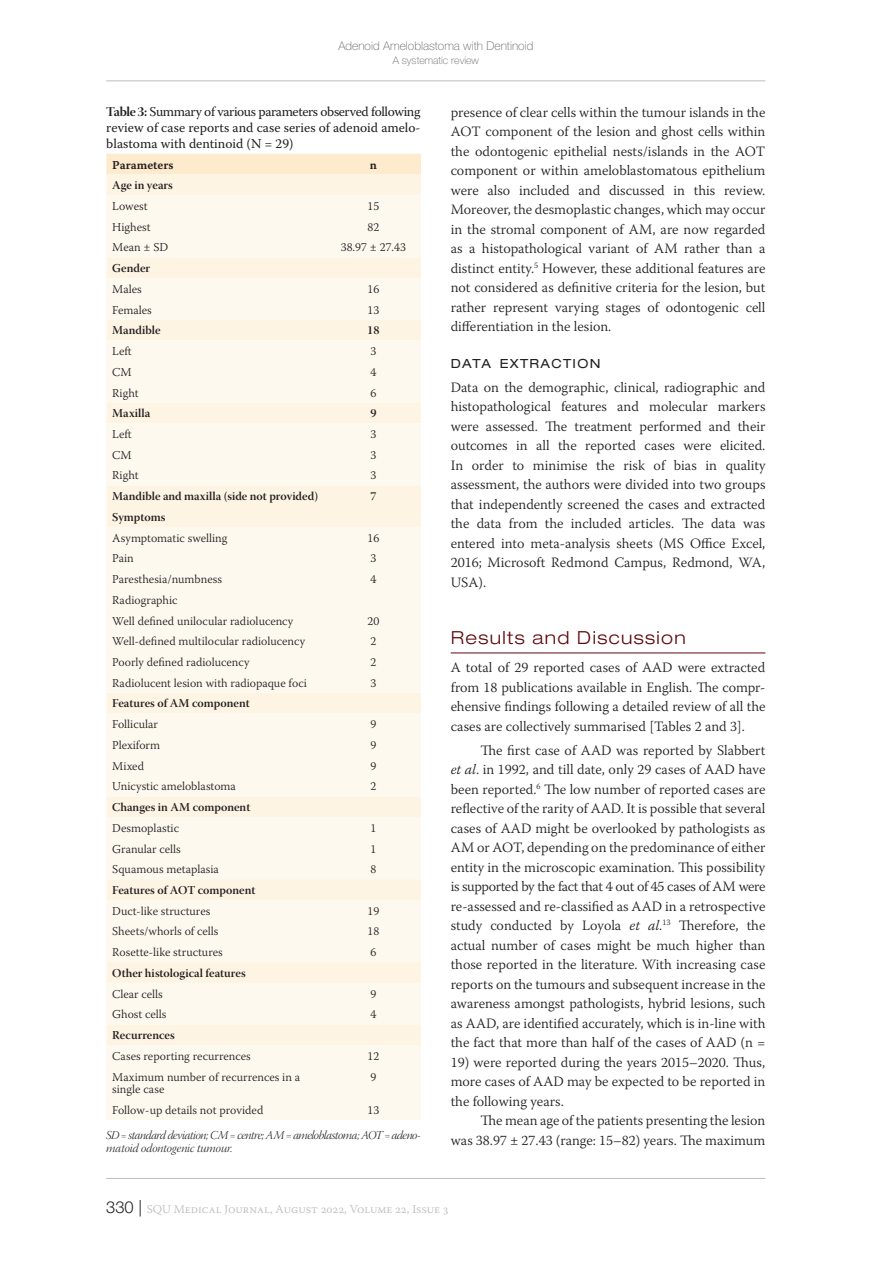
<style>
.page{position:relative;width:893px;height:1263px;background:#fff}
.page>*{position:absolute;margin:0;border:0;box-sizing:border-box;transform-origin:0 0}
.t1{font:300 expanded 18px "Helvetica Neue LT Pro";letter-spacing:.075em;color:#60080e}
.t2{font:300 14.25px/19.5px "Warnock Pro";color:#231f20;text-align:justify}
.t3{font:13.5px/15.8px "Warnock Pro";color:#231f20;text-align:justify}
.t4{font:expanded 12.6px "Helvetica Neue LT Pro";letter-spacing:.105em;color:#231f20}
.t5{font:300 12px/20.7px "Warnock Pro";color:#231f20}
.t6{font:12px "Warnock Pro Semibold Subh";color:#231f20}
.t7{font:12px/12.8px "Warnock Pro Light It Disp";letter-spacing:-.03em;color:#231f20}
.t8{font:300 12px "Warnock Pro";color:#bcbdc0}
.t9{font:100 12px "Helvetica Neue LT Pro";color:#636366}
.t10{font:12px "Warnock Pro Semibold Capt";color:#231f20}
.t11{font:100 10.5px "Helvetica Neue LT Pro";color:#636366}
.s1{font-family:"Warnock Pro Bold Disp"}
.s2{font-style:italic}
.s3{font-family:"Helvetica Neue LT Pro";font-size:16.5px;color:#231f20}
</style>
<div class="page">
<hr style="left:106px;top:81px;width:659px;height:1px;background:#bcbdc0">
<hr style="left:106px;top:1178px;width:659px;height:1px;background:#bcbdc0">
<hr style="left:451px;top:653px;width:314px;height:1px;background:#60080e">
<div style="left:106px;top:154px;width:315px;height:20px;background:#feeacc"></div>
<div style="left:106px;top:174px;width:315px;height:21px;background:#fef4e4"></div>
<svg style="left:106px;top:195px;width:315px;height:925px;fill:#fef9ef"></svg>
<p class="t9" style="left:338px;top:39px;width:197px">Adenoid Ameloblastoma with Dentinoid</p>
<p class="t11" style="left:393px;top:54px;width:88px">A systematic review</p>
<p class="t3" style="left:106px;top:104px;width:316px"><span class="s1">Table 3:</span> Summary of various parameters observed following review of case reports and case series of adenoid amelo&shy;blastoma with dentinoid (N = 29)</p>
<p class="t10" style="left:112px;top:157px;width:63px">Parameters</p>
<p class="t10" style="left:370px;top:157px;width:9px">n</p>
<p class="t6" style="left:112px;top:178px;width:62px">Age in years</p>
<p class="t5" style="left:112px;top:195px;width:37px">Lowest</p>
<p class="t5" style="left:368px;top:195px;width:13px">15</p>
<p class="t5" style="left:112px;top:216px;width:40px">Highest</p>
<p class="t5" style="left:368px;top:216px;width:13px">82</p>
<p class="t5" style="left:112px;top:237px;width:57px">Mean ± SD</p>
<p class="t5" style="left:341px;top:237px;width:67px">38.97 ± 27.43</p>
<p class="t6" style="left:112px;top:261px;width:39px">Gender</p>
<p class="t5" style="left:112px;top:278px;width:31px">Males</p>
<p class="t5" style="left:368px;top:278px;width:13px">16</p>
<p class="t5" style="left:112px;top:299px;width:41px">Females</p>
<p class="t5" style="left:368px;top:299px;width:13px">13</p>
<p class="t6" style="left:112px;top:323px;width:50px">Mandible</p>
<p class="t6" style="left:367px;top:323px;width:14px">18</p>
<p class="t5" style="left:112px;top:341px;width:21px">Left</p>
<p class="t5" style="left:370px;top:341px;width:7px">3</p>
<p class="t5" style="left:112px;top:361px;width:21px">CM</p>
<p class="t5" style="left:370px;top:361px;width:7px">4</p>
<p class="t5" style="left:112px;top:382px;width:28px">Right</p>
<p class="t5" style="left:370px;top:382px;width:7px">6</p>
<p class="t6" style="left:112px;top:406px;width:39px">Maxilla</p>
<p class="t6" style="left:370px;top:406px;width:8px">9</p>
<p class="t5" style="left:112px;top:423px;width:21px">Left</p>
<p class="t5" style="left:370px;top:423px;width:7px">3</p>
<p class="t5" style="left:112px;top:444px;width:21px">CM</p>
<p class="t5" style="left:370px;top:444px;width:7px">3</p>
<p class="t5" style="left:112px;top:465px;width:28px">Right</p>
<p class="t5" style="left:370px;top:465px;width:7px">3</p>
<p class="t6" style="left:112px;top:489px;width:207px">Mandible and maxilla (side not provided)</p>
<p class="t6" style="left:370px;top:489px;width:8px">7</p>
<p class="t6" style="left:112px;top:510px;width:55px">Symptoms</p>
<p class="t5" style="left:112px;top:527px;width:117px">Asymptomatic swelling</p>
<p class="t5" style="left:368px;top:527px;width:13px">16</p>
<p class="t5" style="left:112px;top:548px;width:23px">Pain</p>
<p class="t5" style="left:370px;top:548px;width:7px">3</p>
<p class="t5" style="left:112px;top:569px;width:111px">Paresthesia/numbness</p>
<p class="t5" style="left:370px;top:569px;width:7px">4</p>
<p class="t5" style="left:112px;top:589px;width:183px">Radiographic<br>Well defined unilocular radiolucency</p>
<p class="t5" style="left:368px;top:610px;width:13px">20</p>
<p class="t5" style="left:112px;top:631px;width:194px">Well-defined multilocular radiolucency</p>
<p class="t5" style="left:370px;top:631px;width:7px">2</p>
<p class="t5" style="left:112px;top:651px;width:139px">Poorly defined radiolucency</p>
<p class="t5" style="left:370px;top:651px;width:7px">2</p>
<p class="t5" style="left:112px;top:672px;width:196px">Radiolucent lesion with radiopaque foci</p>
<p class="t5" style="left:370px;top:672px;width:7px">3</p>
<p class="t6" style="left:112px;top:696px;width:139px">Features of AM component</p>
<p class="t5" style="left:112px;top:714px;width:47px">Follicular</p>
<p class="t5" style="left:370px;top:714px;width:7px">9</p>
<p class="t5" style="left:112px;top:734px;width:49px">Plexiform</p>
<p class="t5" style="left:370px;top:734px;width:7px">9</p>
<p class="t5" style="left:112px;top:755px;width:33px">Mixed</p>
<p class="t5" style="left:370px;top:755px;width:7px">9</p>
<p class="t5" style="left:112px;top:776px;width:125px">Unicystic ameloblastoma</p>
<p class="t5" style="left:370px;top:776px;width:7px">2</p>
<p class="t6" style="left:112px;top:800px;width:140px">Changes in AM component</p>
<p class="t5" style="left:112px;top:817px;width:68px">Desmoplastic</p>
<p class="t5" style="left:370px;top:817px;width:7px">1</p>
<p class="t5" style="left:112px;top:838px;width:70px">Granular cells</p>
<p class="t5" style="left:370px;top:838px;width:7px">1</p>
<p class="t5" style="left:112px;top:859px;width:108px">Squamous metaplasia</p>
<p class="t5" style="left:370px;top:859px;width:7px">8</p>
<p class="t6" style="left:112px;top:883px;width:145px">Features of AOT component</p>
<p class="t5" style="left:112px;top:900px;width:100px">Duct-like structures</p>
<p class="t5" style="left:368px;top:900px;width:13px">19</p>
<p class="t5" style="left:112px;top:921px;width:108px">Sheets/whorls of cells</p>
<p class="t5" style="left:368px;top:921px;width:13px">18</p>
<p class="t5" style="left:112px;top:942px;width:112px">Rosette-like structures</p>
<p class="t5" style="left:370px;top:942px;width:7px">6</p>
<p class="t6" style="left:112px;top:966px;width:135px">Other histological features</p>
<p class="t5" style="left:112px;top:983px;width:52px">Clear cells</p>
<p class="t5" style="left:370px;top:983px;width:7px">9</p>
<p class="t5" style="left:112px;top:1004px;width:56px">Ghost cells</p>
<p class="t5" style="left:370px;top:1004px;width:7px">4</p>
<p class="t6" style="left:112px;top:1028px;width:64px">Recurrences</p>
<p class="t5" style="left:112px;top:1045px;width:140px">Cases reporting recurrences</p>
<p class="t5" style="left:368px;top:1045px;width:13px">12</p>
<p class="t5" style="left:112px;top:1070px;width:189px;line-height:12.8px">Maximum number of recurrences in a single case</p>
<p class="t5" style="left:370px;top:1066px;width:7px">9</p>
<p class="t5" style="left:112px;top:1099px;width:153px">Follow-up details not provided</p>
<p class="t5" style="left:368px;top:1099px;width:13px">13</p>
<p class="t7" style="left:106px;top:1130px;width:316px">SD = standard deviation; CM = centre; AM = ameloblastoma; AOT = adeno&shy;matoid odontogenic tumour.</p>
<p class="t2" style="left:451px;top:102px;width:316px">presence of clear cells within the tumour islands in the AOT component of the lesion and ghost cells within the odontogenic epithelial nests/islands in the AOT component or within ameloblastomatous epithelium were also included and discussed in this review.<br>Moreover, the desmoplastic changes, which may occur in the stromal component of AM, are now regarded as a histopathological variant of AM rather than a distinct entity.<sup>5</sup> However, these additional features are not considered as definitive criteria for the lesion, but rather represent varying stages of odontogenic cell differentiation in the lesion.</p>
<p class="t4" style="left:451px;top:356px;width:151px">DATA EXTRACTION</p>
<p class="t2" style="left:451px;top:377px;width:316px">Data on the demographic, clinical, radiographic and histopathological features and molecular markers were assessed. The treatment performed and their outcomes in all the reported cases were elicited.<br>In order to minimise the risk of bias in quality assessment, the authors were divided into two groups that independently screened the cases and extracted the data from the included articles. The data was entered into meta-analysis sheets (MS Office Excel, 2016; Microsoft Redmond Campus, Redmond, WA, USA).</p>
<p class="t1" style="left:451px;top:627px;width:237px">Results and Discussion</p>
<p class="t2" style="left:451px;top:658px;width:316px">A total of 29 reported cases of AAD were extracted from 18 publications available in English. The compr&shy;ehensive findings following a detailed review of all the cases are collectively summarised [Tables 2 and 3].</p>
<p class="t2" style="left:451px;top:740px;width:316px;text-indent:30px">The first case of AAD was reported by Slabbert <span class="s2">et al</span>. in 1992, and till date, only 29 cases of AAD have been reported.<sup>6</sup> The low number of reported cases are reflective of the rarity of AAD. It is possible that several cases of AAD might be overlooked by pathologists as AM or AOT, depending on the predominance of either entity in the microscopic examination. This possibility is supported by the fact that 4 out of 45 cases of AM were re-assessed and re-classified as AAD in a retrospective study conducted by Loyola <span class="s2">et al</span>.<sup>13</sup> Therefore, the actual number of cases might be much higher than those reported in the literature. With increasing case reports on the tumours and subsequent increase in the awareness amongst pathologists, hybrid lesions, such as AAD, are identified accurately, which is in-line with the fact that more than half of the cases of AAD (n =</p>
<p class="t2" style="left:451px;top:1052px;width:316px">19) were reported during the years 2015–2020. Thus, more cases of AAD may be expected to be reported in the following years.</p>
<p class="t2" style="left:451px;top:1110px;width:316px;text-align:right">The mean age of the patients presenting the lesion<br>was 38.97 ± 27.43 (range: 15–82) years. The maximum</p>
<p class="t8" style="left:106px;top:1201px;width:344px"><span class="s3">330 |</span> SQU Medical Journal, August 2022, Volume 22, Issue 3</p>
</div>
